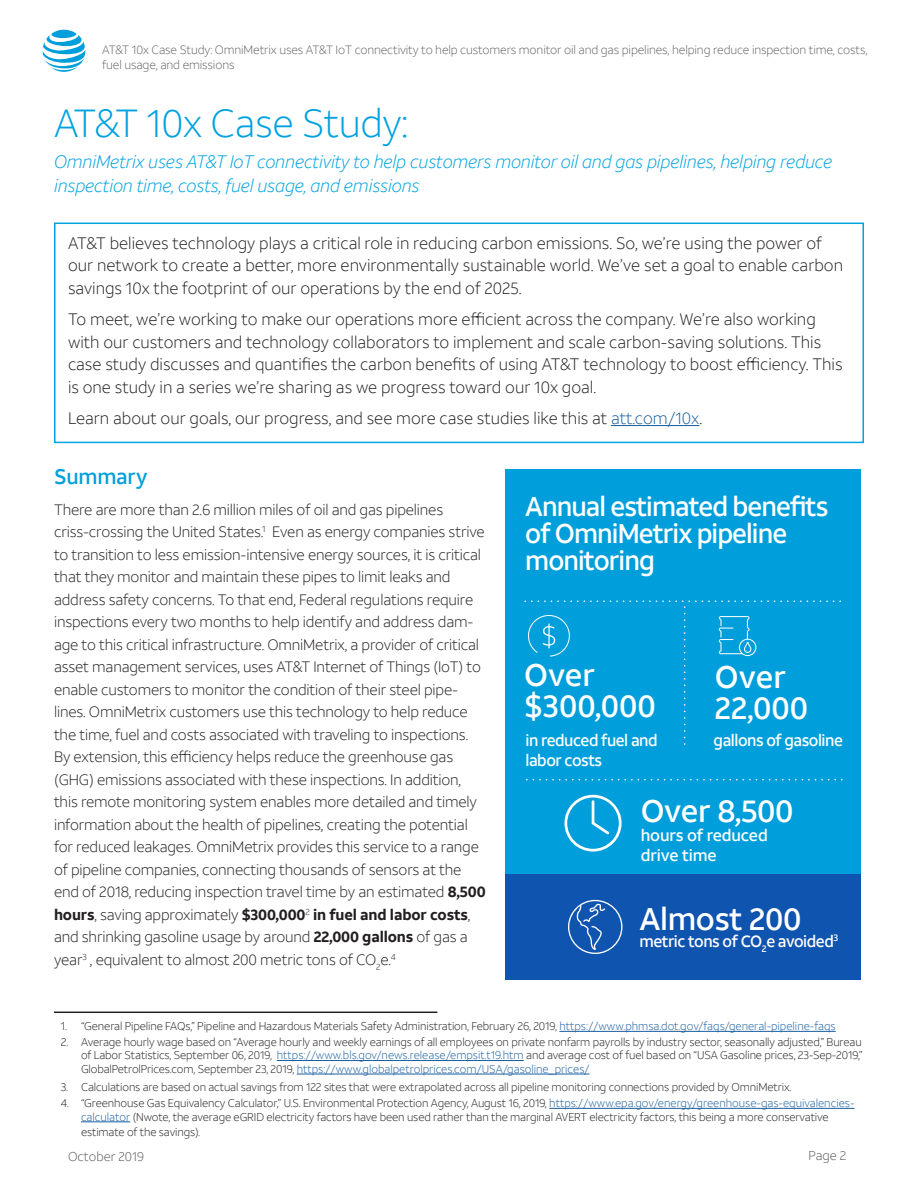
<style>
.page{position:relative;width:918px;height:1188px;background:#fff}
.page>*{position:absolute;margin:0;border:0;box-sizing:border-box;transform-origin:0 0}
.Legal{font:300 39px "ATT Aleck Sans";letter-spacing:-.01em;color:#00a2df}
.t1{font:500 31.2px/31.2px "ATT Aleck Sans";letter-spacing:-.01em;color:#fff}
.t2{font:500 27.15px/27.2px "ATT Aleck Sans";letter-spacing:-.035em;color:#fff}
.Subhead{font:500 21px "ATT Aleck Sans";letter-spacing:-.01em;color:#009fdb}
.t3{font:italic 300 18px/24px "ATT Aleck Sans";letter-spacing:-.01em;color:#00a2df}
.Body_Copy{font:300 16.5px/22.5px "ATT Aleck Sans";color:#231f20}
.t4{font:500 16.2px "ATT Aleck Sans";letter-spacing:-.03em;color:#fff}
.t5{font:500 16.2px/19.5px "ATT Aleck Sans";letter-spacing:-.01em;color:#fff}
.Body_Copy-2{font:300 15px/22.5px "ATT Aleck Sans";letter-spacing:-.01em;color:#231f20}
.t6{font:300 12.75px "ATT Aleck Sans";color:#5a5a5a}
.t7{font:300 12px/14.4px "ATT Aleck Sans";letter-spacing:-.01em;color:#636366}
.t8{font:300 11.25px/13.5px "ATT Aleck Sans";letter-spacing:-.01em;color:#231f20;text-align:justify}
.s1{color:#175d9e}
.s2{font-weight:700}
</style>
<div class="page">
<svg style="left:43px;top:30px;width:42px;height:42px"></svg>
<hr style="left:611px;top:425px;width:88px;height:1px;background:#175d9e">
<div style="left:54px;top:223px;width:810px;height:220px;border:2px solid #00a2df"></div>
<hr style="left:54px;top:1012px;width:383px;height:1px;background:#231f20">
<div style="left:505px;top:469px;width:356px;height:412px;background:#009fdb"></div>
<div style="left:505px;top:874px;width:356px;height:106px;background:#0f54af"></div>
<svg style="left:527px;top:779px;width:315px;height:2px"></svg>
<div style="left:565px;top:795px;width:57px;height:57px;border:3px solid #fff;border-radius:50%"></div>
<svg style="left:591px;top:799px;width:21px;height:36px"></svg>
<svg style="left:568px;top:900px;width:54px;height:54px"></svg>
<svg style="left:525px;top:600px;width:316px;height:145px"></svg>
<hr style="left:559px;top:1031px;width:277px;height:1px;background:#175d9e">
<hr style="left:277px;top:1060px;width:247px;height:1px;background:#175d9e">
<hr style="left:297px;top:1074px;width:292px;height:1px;background:#175d9e">
<hr style="left:549px;top:1108px;width:305px;height:1px;background:#175d9e">
<hr style="left:81px;top:1122px;width:49px;height:1px;background:#175d9e">
<p class="t7" style="left:102px;top:43px;width:767px">AT&amp;T 10x Case Study: OmniMetrix uses AT&amp;T IoT connectivity to help customers monitor oil and gas pipelines, helping reduce inspection time, costs, fuel usage, and emissions</p>
<p class="Legal" style="left:54px;top:100px;width:356px">AT&amp;T 10x Case Study:</p>
<p class="t3" style="left:54px;top:149px;width:780px">OmniMetrix uses AT&amp;T IoT connectivity to help customers monitor oil and gas pipelines, helping reduce inspection time, costs, fuel usage, and emissions</p>
<p class="Body_Copy" style="left:68px;top:232px;width:777px">AT&amp;T believes technology plays a critical role in reducing carbon emissions. So, we’re using the power of our network to create a better, more environmentally sustainable world. We’ve set a goal to enable carbon savings 10x the footprint of our operations by the end of 2025.</p>
<p class="Body_Copy" style="left:68px;top:308px;width:776px">To meet, we’re working to make our operations more efficient across the company. We’re also working with our customers and technology collaborators to implement and scale carbon-saving solutions. This case study discusses and quantifies the carbon benefits of using AT&amp;T technology to boost efficiency. This is one study in a series we’re sharing as we progress toward our 10x goal.</p>
<p class="Body_Copy" style="left:68px;top:407px;width:636px">Learn about our goals, our progress, and see more case studies like this at <span class="s1">att.com/10x</span>.</p>
<p class="Subhead" style="left:54px;top:463px;width:95px">Summary</p>
<p class="Body_Copy-2" style="left:54px;top:498px;width:433px">There are more than 2.6 million miles of oil and gas pipelines criss-crossing the United States.<sup>1</sup> Even as energy companies strive to transition to less emission-intensive energy sources, it is critical that they monitor and maintain these pipes to limit leaks and address safety concerns. To that end, Federal regulations require inspections every two months to help identify and address dam&shy;age to this critical infrastructure. OmniMetrix, a provider of critical asset management services, uses AT&amp;T Internet of Things (IoT) to enable customers to monitor the condition of their steel pipe&shy;lines. OmniMetrix customers use this technology to help reduce the time, fuel and costs associated with traveling to inspections.<br>By extension, this efficiency helps reduce the greenhouse gas (GHG) emissions associated with these inspections. In addition, this remote monitoring system enables more detailed and timely information about the health of pipelines, creating the potential for reduced leakages. OmniMetrix provides this service to a range of pipeline companies, connecting thousands of sensors at the end of 2018, reducing inspection travel time by an estimated <span class="s2">8,500 hours</span>, saving approximately <span class="s2">$300,000</span><sup>2</sup> <span class="s2">in fuel and labor costs</span>, and shrinking gasoline usage by around <span class="s2">22,000 gallons</span> of gas a year<sup>3</sup> , equivalent to almost 200 metric tons of CO<sub>2</sub>e.<sup>4</sup></p>
<p class="t2" style="left:525px;top:493px;width:305px">Annual estimated benefits of OmniMetrix pipeline monitoring</p>
<p class="t1" style="left:524px;top:660px;width:133px">Over $300,000</p>
<p class="t1" style="left:715px;top:661px;width:95px">Over<br>22,000</p>
<p class="t4" style="left:526px;top:730px;width:134px">in reduced fuel and</p>
<p class="t4" style="left:714px;top:730px;width:131px">gallons of gasoline</p>
<p class="t4" style="left:526px;top:750px;width:78px">labor costs</p>
<p class="t1" style="left:641px;top:795px;width:154px">Over 8,500</p>
<p class="t5" style="left:641px;top:826px;width:129px">hours of reduced drive time</p>
<p class="t1" style="left:639px;top:903px;width:164px">Almost 200</p>
<p class="t4" style="left:639px;top:931px;width:200px">metric tons of CO<sub>2</sub>e avoided<sup>3</sup></p>
<p class="t8" style="left:61px;top:1019px;width:776px">1. “General Pipeline FAQs,” Pipeline and Hazardous Materials Safety Administration, February 26, 2019, <span class="s1">https://www.phmsa.dot.gov/faqs/general-pipeline-faqs</span></p>
<p class="t8" style="left:81px;top:1035px;width:783px;text-indent:-20px">2. Average hourly wage based on “Average hourly and weekly earnings of all employees on private nonfarm payrolls by industry sector, seasonally adjusted,” Bureau of Labor Statistics, September 06, 2019, <span class="s1">https://www.bls.gov/news.release/empsit.t19.htm</span> and average cost of fuel based on “USA Gasoline prices, 23-Sep-2019,” GlobalPetrolPrices.com, September 23, 2019, <span class="s1">https://www.globalpetrolprices.com/USA/gasoline_prices/</span></p>
<p class="t8" style="left:61px;top:1081px;width:732px">3. Calculations are based on actual savings from 122 sites that were extrapolated across all pipeline monitoring connections provided by OmniMetrix.</p>
<p class="t8" style="left:61px;top:1096px;width:795px;text-align:center">4. “Greenhouse Gas Equivalency Calculator,” U.S. Environmental Protection Agency, August 16, 2019, <span class="s1">https://www.epa.gov/energy/greenhouse-gas-equivalencies&shy;calculator</span> (Nwote, the average eGRID electricity factors have been used rather than the marginal AVERT electricity factors, this being a more conservative</p>
<p class="t8" style="left:81px;top:1125px;width:121px">estimate of the savings).</p>
<p class="t6" style="left:68px;top:1148px;width:78px">October 2019</p>
<p class="t6" style="left:808px;top:1148px;width:39px">Page 2</p>
</div>
